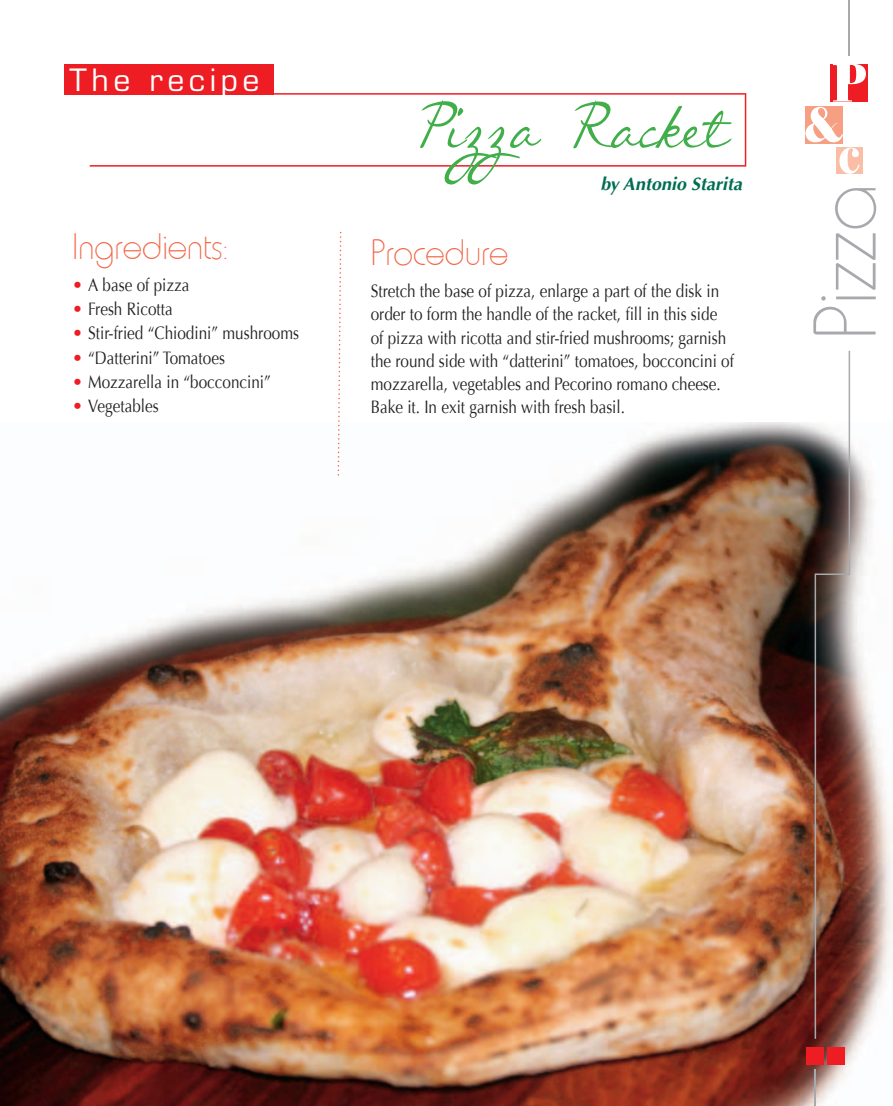
<style>
.page{position:relative;width:893px;height:1106px;background:#fff}
.page>*{position:absolute;margin:0;border:0;box-sizing:border-box;transform-origin:0 0}
.t1{font:91.5px "Callie Hand";letter-spacing:-.01em;color:#40ae49;scale:.75 1}
.t2{font:100 90px "Hammer";color:#a8a9ad}
.t3{font:100 37.5px "Hammer";color:#f26648}
.t4{font:30px "Eurostile";letter-spacing:.15em;color:#fff}
.t5{font:18px/23.2px "Optima";color:#231f20;scale:.85 1}
.t6{font:italic 700 18px "Optima";color:#006e51}
.s1{color:#ee1d23}
</style>
<div class="page">
<img style="left:0;top:423px;width:893px;height:683px">
<svg style="left:90px;top:93px;width:656px;height:74px"></svg>
<div style="left:64px;top:64px;width:210px;height:30px;background:#ee1d23"></div>
<svg style="left:338px;top:232px;width:3px;height:243px"></svg>
<div style="left:806px;top:1047px;width:17px;height:17px;background:#ee1d23"></div>
<div style="left:828px;top:1047px;width:17px;height:17px;background:#ee1d23"></div>
<hr style="left:849px;top:0;width:1px;height:55px;background:#a8a9ad">
<hr style="left:815px;top:1069px;width:1px;height:37px;background:#a8a9ad">
<img style="left:815px;top:351px;width:35px;height:687px">
<div style="left:831px;top:64px;width:37px;height:37px;background:#ee1d23"></div>
<svg style="left:805px;top:64px;width:61px;height:110px"></svg>
<h3 class="t4" style="left:70px;top:68px;width:191px">The recipe</h3>
<h3 class="t3" style="left:72px;top:225px;width:157px">Ingredients:</h3>
<p class="t5" style="left:72px;top:274px;width:139px"><span class="s1">•</span> A base of pizza</p>
<p class="t5" style="left:72px;top:298px;width:120px"><span class="s1">•</span> Fresh Ricotta</p>
<p class="t5" style="left:72px;top:322px;width:268px"><span class="s1">•</span> Stir-fried “Chiodini” mushrooms</p>
<p class="t5" style="left:72px;top:346px;width:181px"><span class="s1">•</span> “Datterini” Tomatoes</p>
<p class="t5" style="left:72px;top:370px;width:235px"><span class="s1">•</span> Mozzarella in “bocconcini”</p>
<p class="t5" style="left:72px;top:394px;width:103px"><span class="s1">•</span> Vegetables</p>
<h1 class="t1" style="left:412px;top:63px;width:425px">Pizza Racket</h1>
<p class="t6" style="left:600px;top:176px;width:143px">by Antonio Starita</p>
<h3 class="t3" style="left:371px;top:232px;width:139px">Procedure</h3>
<p class="t5" style="left:371px;top:279px;width:429px">Stretch the base of pizza, enlarge a part of the disk in order to form the handle of the racket, fill in this side of pizza with ricotta and stir-fried mushrooms; garnish the round side with “datterini” tomatoes, bocconcini of mozzarella, vegetables and Pecorino romano cheese.<br>Bake it. In exit garnish with fresh basil.</p>
<h2 class="t2" style="left:795px;top:340px;width:158px;rotate:-90deg">Pizza</h2>
</div>
